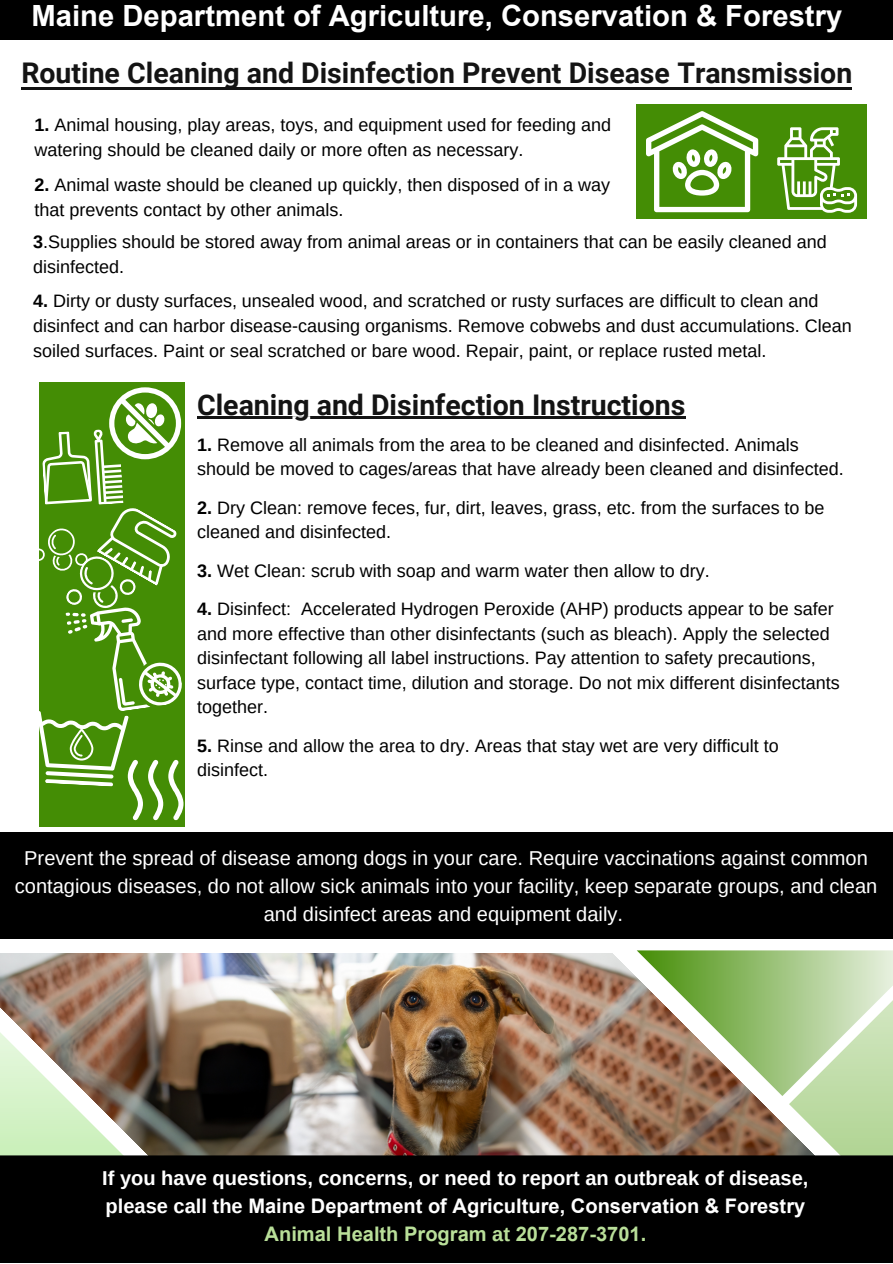
<style>
.page{position:relative;width:893px;height:1264px;background:#fff}
.page>*{position:absolute;margin:0;border:0;box-sizing:border-box;transform-origin:0 0}
.t1{font:700 29.25px "Arial";color:#fff}
.t2{font:700 28.5px "Roboto";color:#141414}
.t3{font:20.1px/28px "Arimo";color:#fff;text-align:center}
.t4{font:700 20.1px/27.9px "Arimo";color:#fff;text-align:center}
.t5{font:18px/24.5px "Arimo";color:#000}
.s1{font-weight:700}
.s2{font-family:"Arial"}
.s3{font-family:"Arial";color:#b9df99}
.s4{color:#b9df99}
</style>
<div class="page">
<img style="left:168px;top:953px;width:433px;height:202px">
<svg style="left:601px;top:938px;width:188px;height:217px"></svg>
<svg style="left:789px;top:938px;width:103px;height:217px;fill:#bad9a0"></svg>
<svg style="left:636px;top:950px;width:256px;height:146px;background:#afbf8e"></svg>
<svg style="left:168px;top:996px;width:11px;height:159px;background:#675543"></svg>
<svg style="left:0;top:938px;width:168px;height:217px"></svg>
<div style="left:0;top:831px;width:892px;height:107px;background:#000"></div>
<div style="left:0;top:1155px;width:892px;height:107px;background:#000"></div>
<div style="left:0;top:0;width:892px;height:40px;background:#000"></div>
<div style="left:39px;top:382px;width:145px;height:444px;background:#448d05"></div>
<div style="left:636px;top:105px;width:230px;height:113px;background:#448d05"></div>
<svg style="left:646px;top:111px;width:112px;height:101px"></svg>
<svg style="left:777px;top:127px;width:90px;height:92px"></svg>
<svg style="left:39px;top:387px;width:146px;height:433px"></svg>
<hr style="left:197px;top:417px;width:488px;height:2px;background:#141414">
<hr style="left:22px;top:87px;width:830px;height:2px;background:#141414">
<p class="t1" style="left:31px;top:-5px;width:812px">Maine Department of Agriculture, Conservation &amp; Forestry</p>
<p class="t2" style="left:21px;top:57px;width:832px">Routine Cleaning and Disinfection Prevent Disease Transmission</p>
<p class="t5" style="left:34px;top:112px;width:578px;line-height:25px"><span class="s1">1.</span> Animal housing, play areas, toys, and equipment used for feeding and watering should be cleaned daily or more often as necessary.</p>
<p class="t5" style="left:34px;top:172px;width:577px;line-height:25px"><span class="s1">2.</span> Animal waste should be cleaned up quickly, then disposed of in a way that prevents contact by other animals.</p>
<p class="t5" style="left:33px;top:229px;width:795px"><span class="s1">3</span>.Supplies should be stored away from animal areas or in containers that can be easily cleaned and disinfected.</p>
<p class="t5" style="left:33px;top:289px;width:820px"><span class="s1">4.</span> Dirty or dusty surfaces, unsealed wood, and scratched or rusty surfaces are difficult to clean and disinfect and can harbor disease-causing organisms. Remove cobwebs and dust accumulations. Clean soiled surfaces. Paint or seal scratched or bare wood. Repair, paint, or replace rusted metal.</p>
<p class="t2" style="left:197px;top:388px;width:490px">Cleaning and Disinfection Instructions</p>
<p class="t5" style="left:197px;top:432px;width:648px"><span class="s1">1.</span> Remove all animals from the area to be cleaned and disinfected. Animals should be moved to cages/areas that have already been cleaned and disinfected.</p>
<p class="t5" style="left:197px;top:495px;width:629px"><span class="s1">2.</span> Dry Clean: remove feces, fur, dirt, leaves, grass, etc. from the surfaces to be cleaned and disinfected.</p>
<p class="t5" style="left:197px;top:558px;width:514px"><span class="s1">3.</span> Wet Clean: scrub with soap and warm water then allow to dry.</p>
<p class="t5" style="left:197px;top:596px;width:644px"><span class="s1">4.</span> Disinfect: Accelerated Hydrogen Peroxide (AHP) products appear to be safer and more effective than other disinfectants (such as bleach). Apply the selected disinfectant following all label instructions. Pay attention to safety precautions, surface type, contact time, dilution and storage. Do not mix different disinfectants together.</p>
<p class="t5" style="left:197px;top:733px;width:583px"><span class="s1">5.</span> Rinse and allow the area to dry. Areas that stay wet are very difficult to disinfect.</p>
<p class="t3" style="left:15px;top:844px;width:864px">Prevent the spread of disease among dogs in your care. Require vaccinations against common contagious diseases, do not allow sick animals into your facility, keep separate groups, and clean and disinfect areas and equipment daily.</p>
<p class="t4" style="left:102px;top:1164px;width:707px">If you have questions, concerns, or need to report an outbreak of disease, please call the <span class="s2">Maine Department of Agriculture, Conservation &amp; Forestry<br></span><span class="s3">Animal Health Program</span> <span class="s4">at</span> <span class="s3">207-287-3701</span><span class="s4">.</span></p>
</div>
